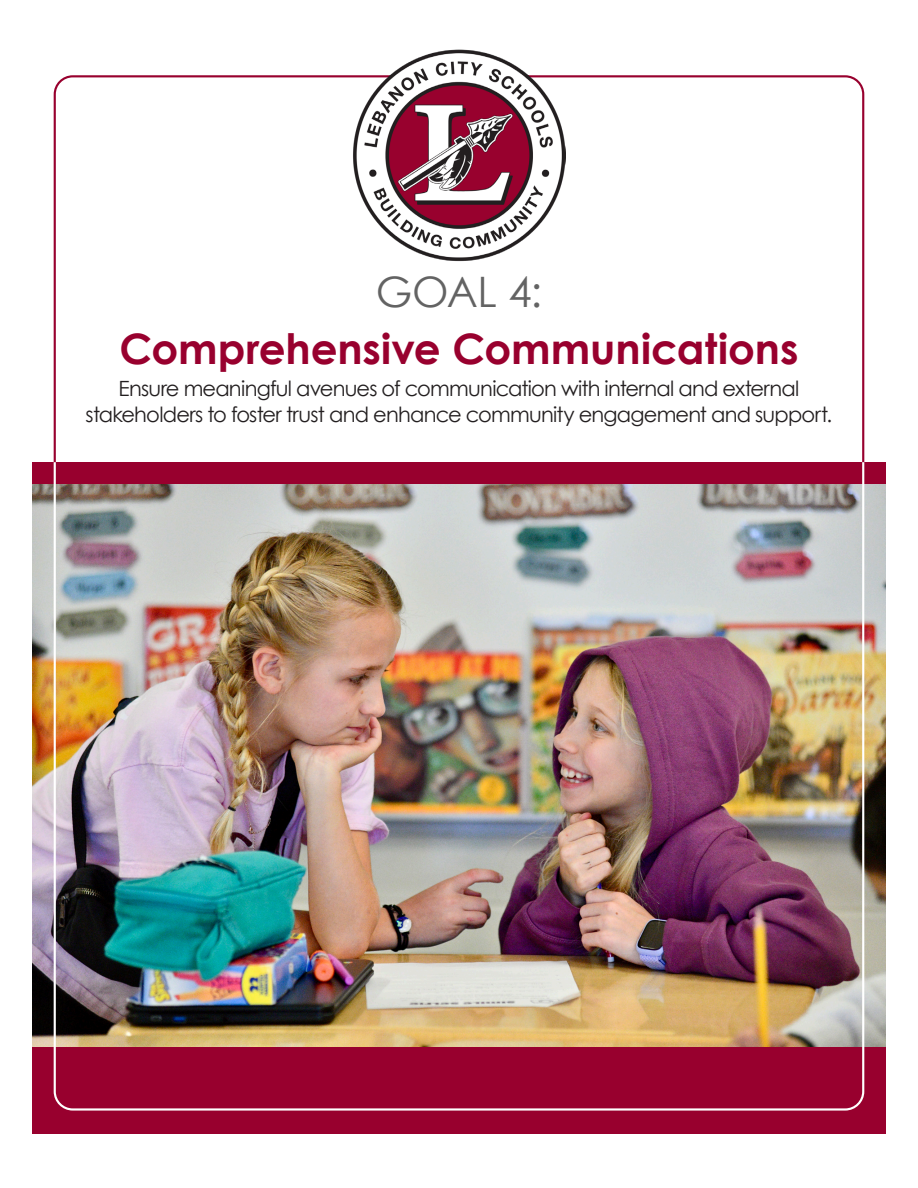
<style>
.page{position:relative;width:918px;height:1188px;background:#fff}
.page>*{position:absolute;margin:0;border:0;box-sizing:border-box;transform-origin:0 0}
.t1{font:700 42px "Century Gothic";color:#98002e}
.t2{font:42px "Century Gothic";color:#636363}
.t3{font:21px/25.2px "Century Gothic";letter-spacing:-.035em;color:#231f20;text-align:center}
</style>
<div class="page">
<img style="left:32px;top:484px;width:854px;height:564px">
<div style="left:32px;top:1048px;width:854px;height:86px;background:#98002e"></div>
<div style="left:32px;top:462px;width:854px;height:22px;background:#98002e"></div>
<img style="left:53px;top:460px;width:812px;height:651px">
<img style="left:353px;top:50px;width:212px;height:212px">
<p class="t2" style="left:376px;top:266px;width:168px">GOAL 4:</p>
<p class="t1" style="left:119px;top:317px;width:681px">Comprehensive Communications</p>
<p class="t3" style="left:86px;top:376px;width:748px">Ensure meaningful avenues of communication with internal and external stakeholders to foster trust and enhance community engagement and support.</p>
</div>
